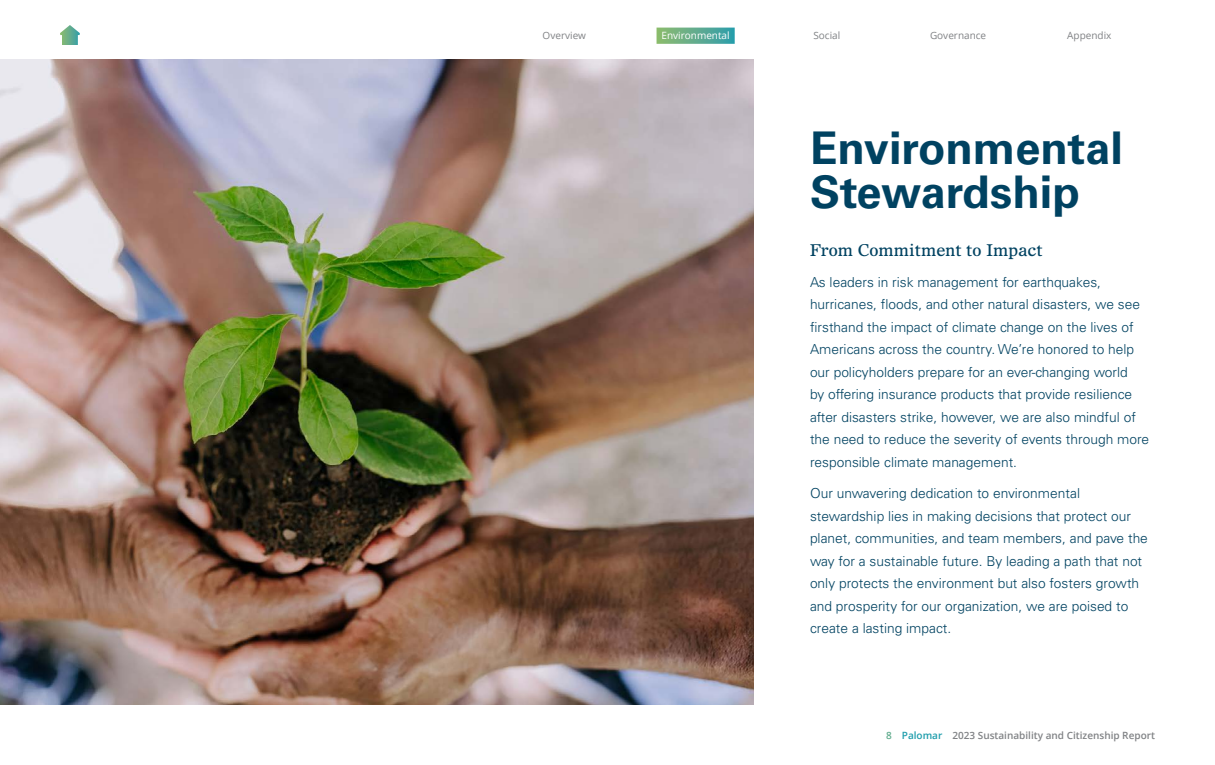
<style>
.page{position:relative;width:1215px;height:765px;background:#fff}
.page>*{position:absolute;margin:0;border:0;box-sizing:border-box;transform-origin:0 0}
.t1{font:700 45px/43.8px "Univers LT Std";color:#004261}
.t2{font:16.25px "Olympian LT Std";color:#004261}
.t3{font:300 13.75px/22.5px "Univers LT Std";color:#004261}
.t4{font:600 10px "Open Sans";color:#808285}
.t5{font:10px "Open Sans";color:#808285}
.t6{font:10px "Open Sans";color:#fff}
.s1{color:#61ac8e}
.s2{color:#1e9dac}
</style>
<div class="page">
<div style="left:657px;top:28px;width:78px;height:16px;background:linear-gradient(to right,#90bb6e,#2f9dab)"></div>
<svg style="left:60px;top:25px;width:20px;height:20px"></svg>
<img style="left:0;top:60px;width:754px;height:645px">
<p class="t5" style="left:543px;top:28px;width:45px">Overview</p>
<p class="t6" style="left:662px;top:28px;width:70px">Environmental</p>
<p class="t5" style="left:813px;top:28px;width:28px">Social</p>
<p class="t5" style="left:930px;top:28px;width:58px">Governance</p>
<p class="t5" style="left:1067px;top:28px;width:46px">Appendix</p>
<h1 class="t1" style="left:810px;top:127px;width:315px">Environmental<br>Stewardship</h1>
<p class="t2" style="left:810px;top:240px;width:234px">From Commitment to Impact</p>
<p class="t3" style="left:810px;top:271px;width:341px">As leaders in risk management for earthquakes, hurricanes, floods, and other natural disasters, we see firsthand the impact of climate change on the lives of Americans across the country. We’re honored to help our policyholders prepare for an ever-changing world<br>by offering insurance products that provide resilience after disasters strike, however, we are also mindful of the need to reduce the severity of events through more responsible climate management.</p>
<p class="t3" style="left:810px;top:482px;width:339px">Our unwavering dedication to environmental stewardship lies in making decisions that protect our planet, communities, and team members, and pave the way for a sustainable future. By leading a path that not only protects the environment but also fosters growth and prosperity for our organization, we are poised to create a lasting impact.</p>
<p class="t4" style="left:886px;top:728px;width:270px"><span class="s1">8</span> <span class="s2">Palomar</span> 2023 Sustainability and Citizenship Report</p>
</div>
